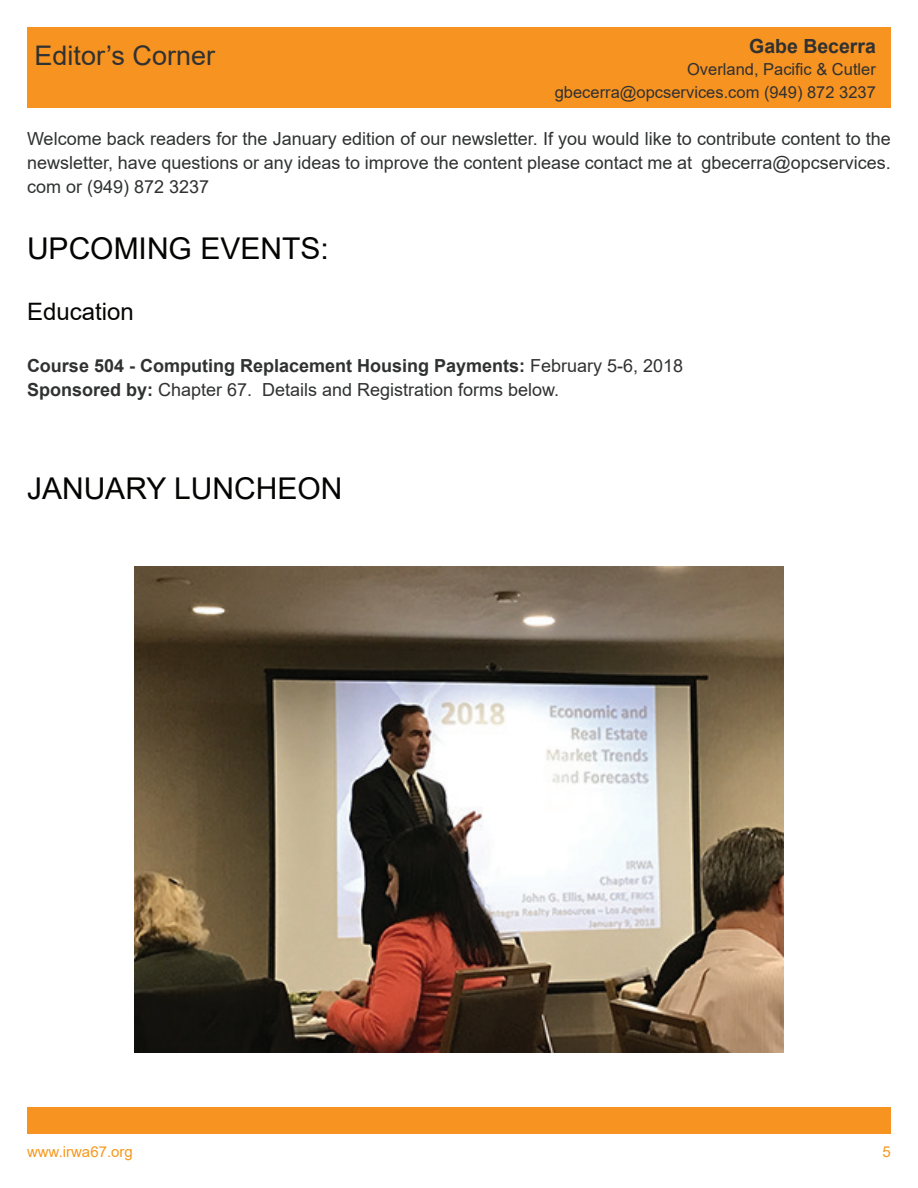
<style>
.page{position:relative;width:918px;height:1188px;background:#fff}
.page>*{position:absolute;margin:0;border:0;box-sizing:border-box;transform-origin:0 0}
.t1{font:30px "Arial";color:#040503}
.t2{font:27px "Arial";color:#303131}
.t3{font:24px "Arial";color:#040503}
.t4{font:700 19.5px "Arial";color:#303131}
.t5{font:18px/24px "Arial";color:#303131;text-align:justify}
.t6{font:16.5px/22.8px "Arial";color:#303131;text-align:right}
.t7{font:15px "Arial";color:#f7981d}
.s1{font-weight:700}
</style>
<div class="page">
<div style="left:27px;top:27px;width:864px;height:81px;background:#f79321"></div>
<div style="left:27px;top:1107px;width:864px;height:27px;background:#f79321"></div>
<img style="left:135px;top:567px;width:648px;height:486px">
<h2 class="t2" style="left:34px;top:36px;width:182px">Editor’s Corner</h2>
<p class="t4" style="left:749px;top:33px;width:128px">Gabe Becerra</p>
<p class="t6" style="left:555px;top:58px;width:323px">Overland, Pacific &amp; Cutler gbecerra@opcservices.com (949) 872 3237</p>
<p class="t5" style="left:27px;top:127px;width:865px">Welcome back readers for the January edition of our newsletter. If you would like to contribute content to the newsletter, have questions or any ideas to improve the content please contact me at gbecerra@opcservices. com or (949) 872 3237</p>
<h1 class="t1" style="left:27px;top:228px;width:303px">UPCOMING EVENTS:</h1>
<h3 class="t3" style="left:27px;top:295px;width:108px">Education</h3>
<p class="t5" style="left:27px;top:354px;width:658px"><span class="s1">Course 504 - Computing Replacement Housing Payments:</span> February 5-6, 2018<br><span class="s1">Sponsored by:</span> Chapter 67. Details and Registration forms below.</p>
<h1 class="t1" style="left:27px;top:468px;width:317px">JANUARY LUNCHEON</h1>
<p class="t7" style="left:27px;top:1141px;width:107px">www.irwa67.org</p>
<p class="t7" style="left:883px;top:1141px;width:10px">5</p>
</div>
